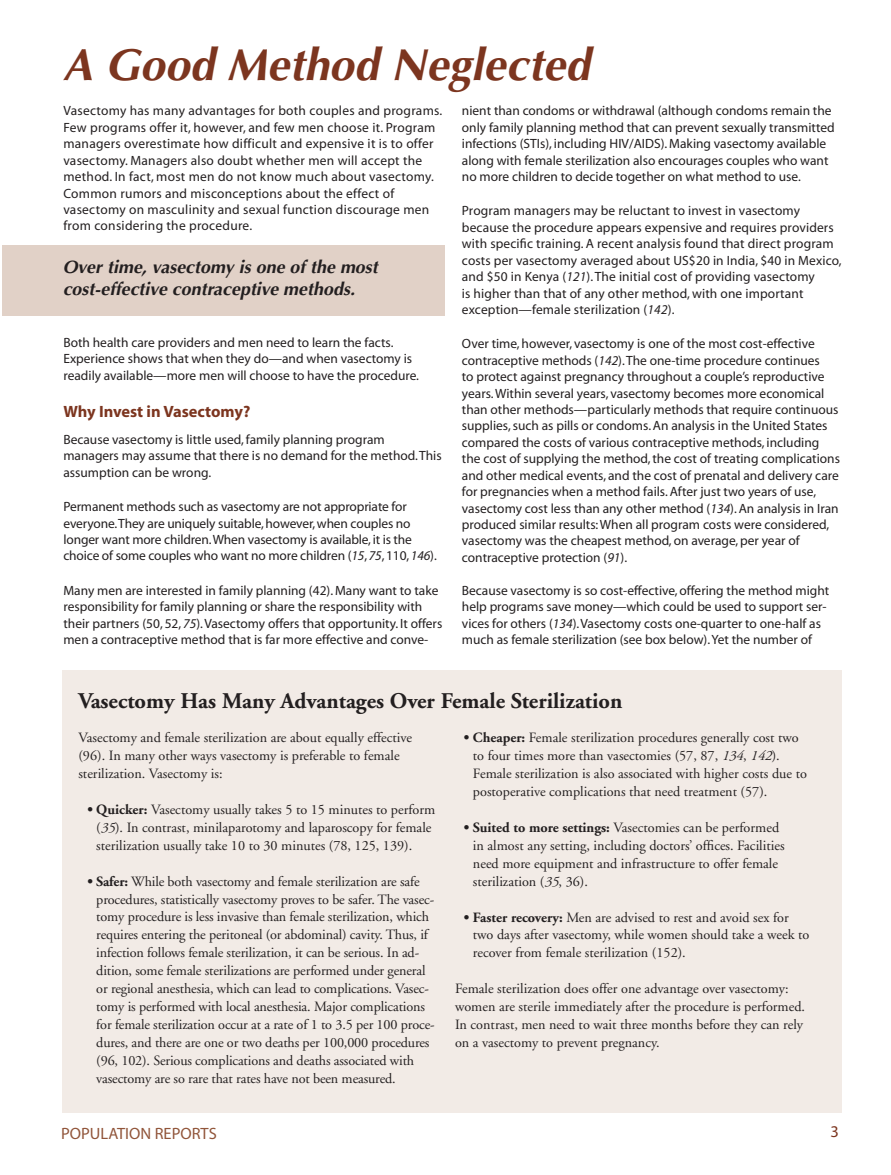
<style>
.page{position:relative;width:891px;height:1175px;background:#fff}
.page>*{position:absolute;margin:0;border:0;box-sizing:border-box;transform-origin:0 0}
.t1{font:italic 700 44.7px "Optima";color:#7c351f}
.t2{font:700 22.35px "Adobe Garamond";color:#231f20}
.t3{font:italic 700 17.85px/22.4px "Optima";color:#231f20}
.t4{font:700 16.35px "Myriad";color:#7c351f}
.t5{font:16.35px "Myriad";color:#91553a}
.t6{font:16.35px "Myriad";color:#7c351f}
.t7{font:14.25px/17.9px "Adobe Garamond";color:#231f20}
.t8{font:13.5px/16.4px "Myriad";color:#231f20}
.t9{font:13.5px/16.4px "Myriad";letter-spacing:.02em;color:#231f20}
.s1{font-style:italic}
.s2{font-weight:700}
</style>
<div class="page">
<div style="left:63px;top:670px;width:779px;height:442px;background:#f2ebe6"></div>
<div style="left:2px;top:245px;width:443px;height:71px;background:#e1d1c7"></div>
<h1 class="t1" style="left:63px;top:46px;width:529px">A Good Method Neglected</h1>
<p class="t9" style="left:63px;top:104px;width:380px">Vasectomy has many advantages for both couples and programs.<br>Few programs offer it, however, and few men choose it. Program managers overestimate how difficult and expensive it is to offer vasectomy. Managers also doubt whether men will accept the method. In fact, most men do not know much about vasectomy.<br>Common rumors and misconceptions about the effect of vasectomy on masculinity and sexual function discourage men from considering the procedure.</p>
<p class="t8" style="left:462px;top:104px;width:374px">nient than condoms or withdrawal (although condoms remain the only family planning method that can prevent sexually transmitted infections (STIs), including HIV/AIDS). Making vasectomy available along with female sterilization also encourages couples who want no more children to decide together on what method to use.</p>
<p class="t8" style="left:462px;top:204px;width:381px">Program managers may be reluctant to invest in vasectomy because the procedure appears expensive and requires providers with specific training. A recent analysis found that direct program costs per vasectomy averaged about US$20 in India, $40 in Mexico, and $50 in Kenya (<span class="s1">121</span>). The initial cost of providing vasectomy<br>is higher than that of any other method, with one important exception—female sterilization (<span class="s1">142</span>).</p>
<p class="t8" style="left:462px;top:337px;width:380px">Over time, however, vasectomy is one of the most cost-effective contraceptive methods (<span class="s1">142</span>). The one-time procedure continues<br>to protect against pregnancy throughout a couple’s reproductive years. Within several years, vasectomy becomes more economical than other methods—particularly methods that require continuous supplies, such as pills or condoms. An analysis in the United States compared the costs of various contraceptive methods, including the cost of supplying the method, the cost of treating complications and other medical events, and the cost of prenatal and delivery care for pregnancies when a method fails. After just two years of use, vasectomy cost less than any other method (<span class="s1">134</span>). An analysis in Iran produced similar results: When all program costs were considered, vasectomy was the cheapest method, on average, per year of contraceptive protection (<span class="s1">91</span>).</p>
<p class="t8" style="left:462px;top:583px;width:369px">Because vasectomy is so cost-effective, offering the method might help programs save money—which could be used to support ser&shy;vices for others (<span class="s1">134</span>). Vasectomy costs one-quarter to one-half as much as female sterilization (see box below). Yet the number of</p>
<h3 class="t3" style="left:63px;top:257px;width:317px">Over time, vasectomy is one of the most cost-effective contraceptive methods.</h3>
<p class="t8" style="left:63px;top:335px;width:357px">Both health care providers and men need to learn the facts.<br>Experience shows that when they do—and when vasectomy is readily available—more men will choose to have the procedure.</p>
<p class="t4" style="left:63px;top:405px;width:188px">Why Invest in Vasectomy?</p>
<p class="t8" style="left:63px;top:432px;width:380px">Because vasectomy is little used, family planning program managers may assume that there is no demand for the method. This assumption can be wrong.</p>
<p class="t8" style="left:63px;top:499px;width:375px">Permanent methods such as vasectomy are not appropriate for everyone. They are uniquely suitable, however, when couples no longer want more children. When vasectomy is available, it is the choice of some couples who want no more children (<span class="s1">15</span>, <span class="s1">75</span>, 110, <span class="s1">146</span>).</p>
<p class="t8" style="left:63px;top:583px;width:380px">Many men are interested in family planning (42). Many want to take responsibility for family planning or share the responsibility with their partners (50, 52, <span class="s1">75</span>). Vasectomy offers that opportunity. It offers men a contraceptive method that is far more effective and conve-</p>
<h2 class="t2" style="left:78px;top:692px;width:546px">Vasectomy Has Many Advantages Over Female Sterilization</h2>
<p class="t7" style="left:78px;top:730px;width:335px">Vasectomy and female sterilization are about equally effective (96). In many other ways vasectomy is preferable to female sterilization. Vasectomy is:</p>
<p class="t7" style="left:96px;top:802px;width:341px;text-indent:-9px"><span class="s2">• Quicker:</span> Vasectomy usually takes 5 to 15 minutes to perform (<span class="s1">35</span>). In contrast, minilaparotomy and laparoscopy for female sterilization usually take 10 to 30 minutes (78, 125, 139).</p>
<p class="t7" style="left:96px;top:873px;width:340px;text-indent:-9px"><span class="s2">• Safer:</span> While both vasectomy and female sterilization are safe procedures, statistically vasectomy proves to be safer. The vasec&shy;tomy procedure is less invasive than female sterilization, which requires entering the peritoneal (or abdominal) cavity. Thus, if infection follows female sterilization, it can be serious. In ad&shy;dition, some female sterilizations are performed under general or regional anesthesia, which can lead to complications. Vasec&shy;tomy is performed with local anesthesia. Major complications for female sterilization occur at a rate of 1 to 3.5 per 100 proce&shy;dures, and there are one or two deaths per 100,000 procedures (96, 102). Serious complications and deaths associated with vasectomy are so rare that rates have not been measured.</p>
<p class="t7" style="left:473px;top:730px;width:335px;text-indent:-9px"><span class="s2">• Cheaper:</span> Female sterilization procedures generally cost two to four times more than vasectomies (57, 87, <span class="s1">134</span>, <span class="s1">142</span>).<br>Female sterilization is also associated with higher costs due to postoperative complications that need treatment (57).</p>
<p class="t7" style="left:473px;top:819px;width:313px;text-indent:-9px"><span class="s2">• Suited to more settings:</span> Vasectomies can be performed in almost any setting, including doctors’ offices. Facilities need more equipment and infrastructure to offer female sterilization (<span class="s1">35</span>, 36).</p>
<p class="t7" style="left:473px;top:909px;width:338px;text-indent:-9px"><span class="s2">• Faster recovery:</span> Men are advised to rest and avoid sex for two days after vasectomy, while women should take a week to recover from female sterilization (152).</p>
<p class="t7" style="left:455px;top:981px;width:352px">Female sterilization does offer one advantage over vasectomy: women are sterile immediately after the procedure is performed.<br>In contrast, men need to wait three months before they can rely on a vasectomy to prevent pregnancy.</p>
<p class="t5" style="left:61px;top:1127px;width:157px">POPULATION REPORTS</p>
<p class="t6" style="left:831px;top:1125px;width:10px">3</p>
</div>
